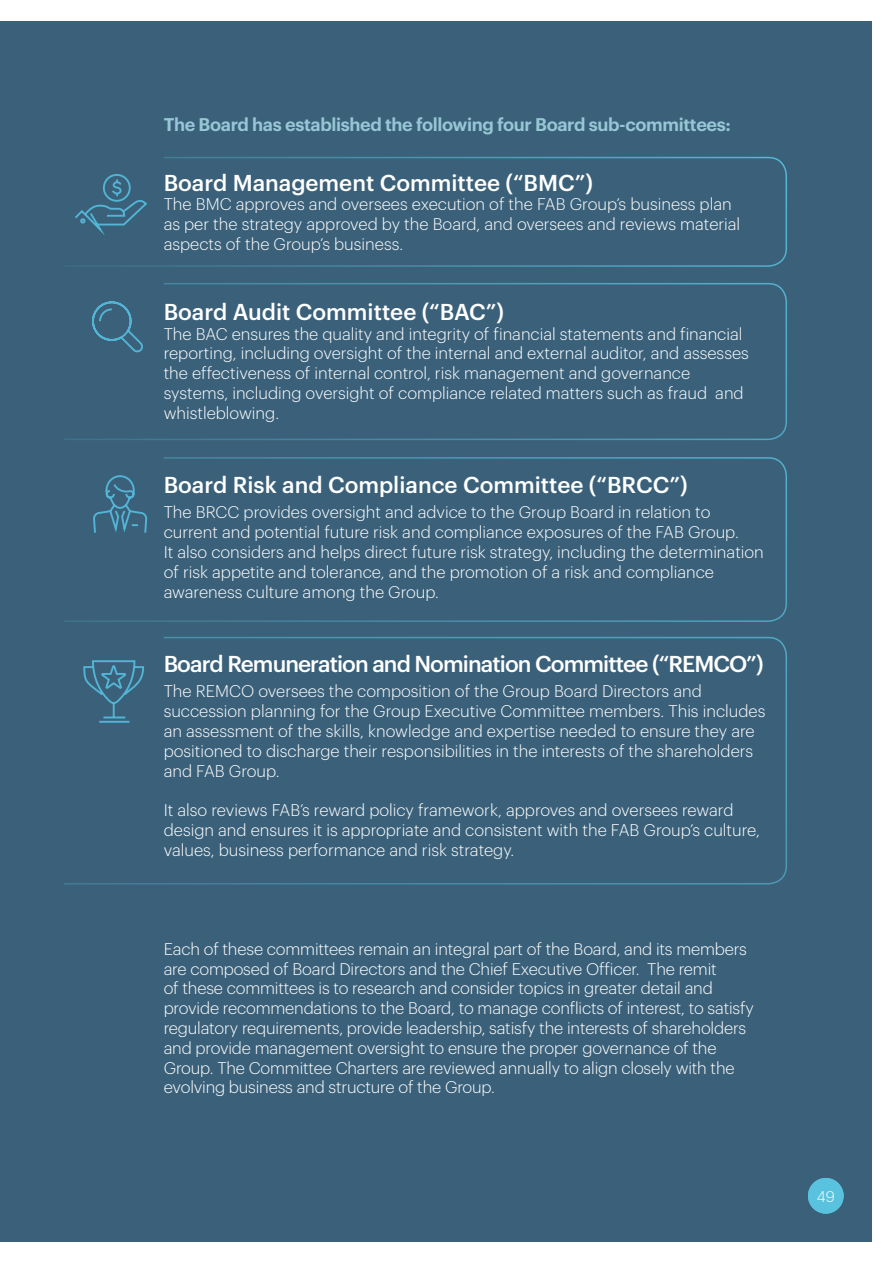
<style>
.page{position:relative;width:893px;height:1263px;background:#fff}
.page>*{position:absolute;margin:0;border:0;box-sizing:border-box;transform-origin:0 0}
.t1{font:500 22.5px "Graphik";color:#fff}
.t2{font:500 22.5px "Graphik";letter-spacing:-.04em;color:#fff}
.t3{font:600 18px "Graphik";letter-spacing:-.02em;color:#97c6d5}
.t4{font:300 16.5px/19.8px "Graphik";color:#fff}
.t5{font:300 15px "Graphik";color:#fff}
</style>
<div class="page">
<div style="left:0;top:21px;width:872px;height:1221px;background:#3b617a"></div>
<div style="left:808px;top:1178px;width:36px;height:36px;background:#59c2de;border-radius:50%"></div>
<svg style="left:106px;top:156px;width:681px;height:111px"></svg>
<svg style="left:64px;top:283px;width:723px;height:157px"></svg>
<svg style="left:64px;top:457px;width:723px;height:165px"></svg>
<svg style="left:64px;top:636px;width:723px;height:249px"></svg>
<svg style="left:75px;top:173px;width:74px;height:69px"></svg>
<svg style="left:88px;top:300px;width:57px;height:55px"></svg>
<svg style="left:92px;top:474px;width:55px;height:63px"></svg>
<svg style="left:82px;top:659px;width:63px;height:65px"></svg>
<p class="t3" style="left:164px;top:110px;width:569px">The Board has established the following four Board sub-committees:</p>
<h1 class="t1" style="left:164px;top:165px;width:431px">Board Management Committee (“BMC”)</h1>
<p class="t4" style="left:164px;top:193px;width:578px">The BMC approves and oversees execution of the FAB Group’s business plan as per the strategy approved by the Board, and oversees and reviews material aspects of the Group’s business.</p>
<h1 class="t1" style="left:164px;top:295px;width:342px">Board Audit Committee (“BAC”)</h1>
<p class="t4" style="left:164px;top:322px;width:587px">The BAC ensures the quality and integrity of financial statements and financial reporting, including oversight of the internal and external auditor, and assesses the effectiveness of internal control, risk management and governance systems, including oversight of compliance related matters such as fraud and whistleblowing.</p>
<h1 class="t1" style="left:164px;top:468px;width:525px">Board Risk and Compliance Committee (“BRCC”)</h1>
<p class="t4" style="left:164px;top:501px;width:602px">The BRCC provides oversight and advice to the Group Board in relation to current and potential future risk and compliance exposures of the FAB Group.<br>It also considers and helps direct future risk strategy, including the determination of risk appetite and tolerance, and the promotion of a risk and compliance awareness culture among the Group.</p>
<h1 class="t2" style="left:164px;top:646px;width:601px">Board Remuneration and Nomination Committee (“REMCO”)</h1>
<p class="t4" style="left:164px;top:680px;width:603px">The REMCO oversees the composition of the Group Board Directors and succession planning for the Group Executive Committee members. This includes an assessment of the skills, knowledge and expertise needed to ensure they are positioned to discharge their responsibilities in the interests of the shareholders and FAB Group.</p>
<p class="t4" style="left:164px;top:799px;width:598px">It also reviews FAB’s reward policy framework, approves and oversees reward design and ensures it is appropriate and consistent with the FAB Group’s culture, values, business performance and risk strategy.</p>
<p class="t4" style="left:164px;top:937px;width:592px">Each of these committees remain an integral part of the Board, and its members are composed of Board Directors and the Chief Executive Officer. The remit<br>of these committees is to research and consider topics in greater detail and provide recommendations to the Board, to manage conflicts of interest, to satisfy regulatory requirements, provide leadership, satisfy the interests of shareholders and provide management oversight to ensure the proper governance of the Group. The Committee Charters are reviewed annually to align closely with the evolving business and structure of the Group.</p>
<p class="t5" style="left:817px;top:1185px;width:19px">49</p>
</div>
